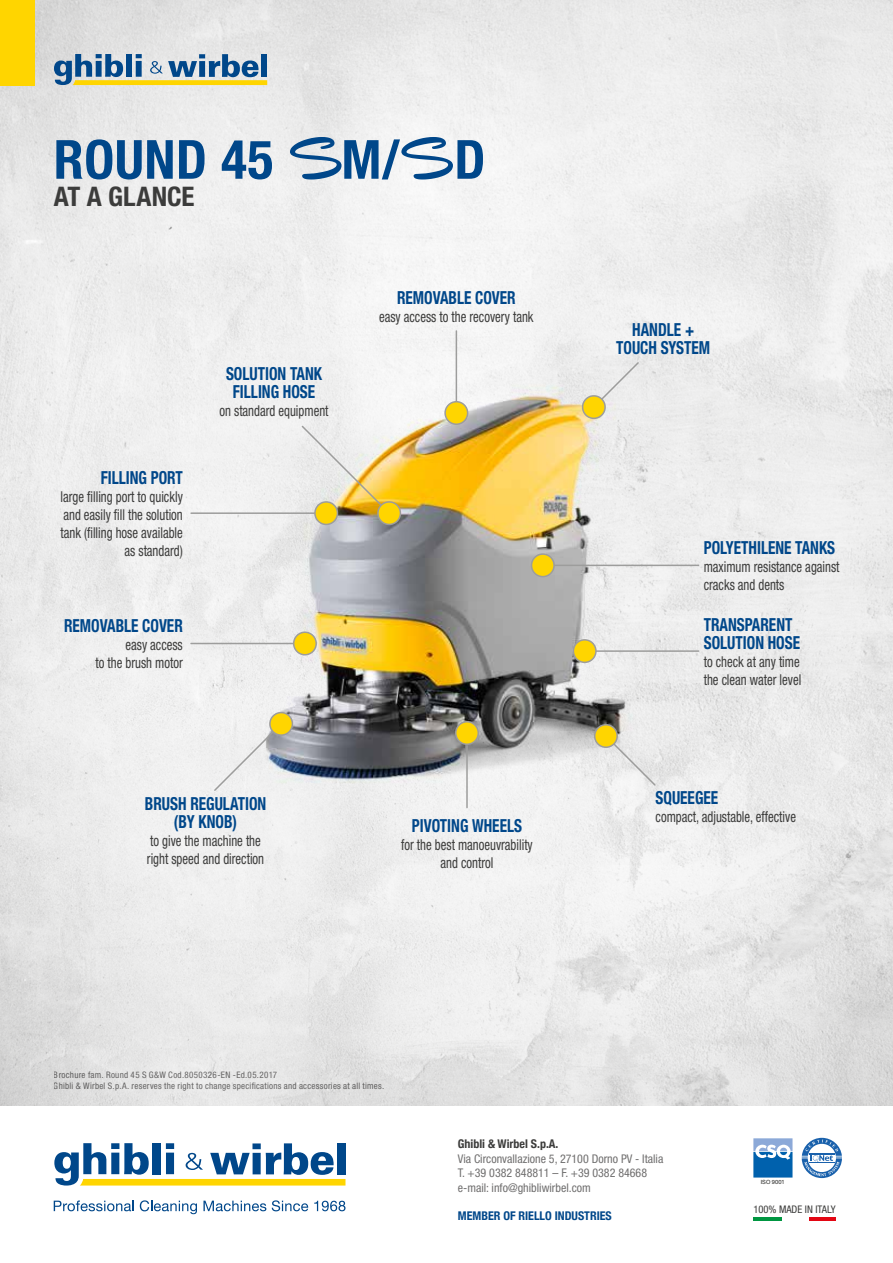
<style>
.page{position:relative;width:893px;height:1263px;background:#fff}
.page>*{position:absolute;margin:0;border:0;box-sizing:border-box;transform-origin:0 0}
.t1{font:700 condensed 54px "Helvetica Neue LT Std";letter-spacing:.01em;color:#00478a}
.t2{font:700 condensed 27px "Helvetica Neue LT Std";color:#3c3c3b}
.t3{font:700 condensed 18px/18px "Helvetica Neue LT Std";color:#00478a;text-align:center;scale:.85 1}
.t4{font:condensed 15px/18px "Helvetica Neue LT Std";color:#3c3c3b;scale:.85 1}
.t5{font:condensed 12px/14.4px "Helvetica Neue LT Std";color:#706f6f}
.t6{font:700 condensed 12px "Helvetica Neue";color:#00478a}
.t7{font:700 condensed 12px "Helvetica Neue";color:#3c3c3b}
.t8{font:condensed 10.5px "Helvetica Neue LT Std";color:#3c3c3b}
.t9{font:condensed 9px/10.8px "Helvetica Neue LT Std";letter-spacing:.03em;color:#706f6f}
.t10{font:5.7px "Helvetica Neue LT Std";color:#1d1d1b}
</style>
<div class="page">
<img style="left:0;top:0;width:893px;height:1106px">
<svg style="left:54px;top:1143px;width:291px;height:42px"></svg>
<svg style="left:54px;top:1200px;width:80px;height:11px"></svg>
<svg style="left:140px;top:1200px;width:57px;height:14px"></svg>
<svg style="left:203px;top:1200px;width:63px;height:11px"></svg>
<svg style="left:272px;top:1200px;width:36px;height:11px"></svg>
<svg style="left:314px;top:1201px;width:31px;height:10px"></svg>
<div style="left:800px;top:1136px;width:43px;height:43px;border:4px solid #fff;border-radius:50%"></div>
<svg style="left:753px;top:1138px;width:39px;height:39px;background:#5592c7"></svg>
<svg style="left:802px;top:1138px;width:40px;height:40px"></svg>
<hr style="left:809px;top:1217px;width:27px;height:3px;background:#e30613">
<hr style="left:753px;top:1217px;width:29px;height:3px;background:#009641">
<svg style="left:54px;top:54px;width:213px;height:31px;background:#97aaa4"></svg>
<div style="left:0;top:0;width:34px;height:85px;background:#ffd500"></div>
<img style="left:201px;top:230px;width:476px;height:634px">
<svg style="left:290px;top:137px;width:51px;height:42px;background:#9cb3ca"></svg>
<svg style="left:401px;top:137px;width:52px;height:42px"></svg>
<hr style="left:466px;top:746px;width:2px;height:61px;background:#9d9d9c">
<div style="left:456px;top:722px;width:22px;height:22px;background:#ffd500;border-radius:50%"></div>
<div style="left:455px;top:721px;width:24px;height:24px;border:2px solid #9d9d9c;border-radius:50%"></div>
<hr style="left:456px;top:331px;width:1px;height:80px;background:#9d9d9c">
<div style="left:445px;top:402px;width:23px;height:22px;background:#ffd500;border-radius:50%"></div>
<div style="left:444px;top:401px;width:24px;height:24px;border:2px solid #9d9d9c;border-radius:50%"></div>
<svg style="left:591px;top:721px;width:66px;height:66px"></svg>
<hr style="left:587px;top:650px;width:112px;height:2px;background:#9d9d9c">
<div style="left:573px;top:640px;width:23px;height:22px;background:#ffd500;border-radius:50%"></div>
<div style="left:573px;top:639px;width:24px;height:24px;border:2px solid #9d9d9c;border-radius:50%"></div>
<hr style="left:191px;top:643px;width:112px;height:1px;background:#9d9d9c">
<div style="left:294px;top:632px;width:22px;height:23px;background:#ffd500;border-radius:50%"></div>
<div style="left:293px;top:631px;width:24px;height:24px;border:2px solid #9d9d9c;border-radius:50%"></div>
<svg style="left:213px;top:709px;width:83px;height:83px"></svg>
<hr style="left:191px;top:512px;width:133px;height:2px;background:#9d9d9c">
<hr style="left:545px;top:565px;width:154px;height:1px;background:#9d9d9c">
<div style="left:531px;top:554px;width:23px;height:23px;background:#ffd500;border-radius:50%"></div>
<div style="left:531px;top:553px;width:24px;height:24px;border:2px solid #9d9d9c;border-radius:50%"></div>
<img style="left:300px;top:424px;width:104px;height:104px">
<svg style="left:579px;top:361px;width:61px;height:61px;background:#eae5cf"></svg>
<h1 class="t1" style="left:54px;top:127px;width:221px">ROUND 45</h1>
<h1 class="t1" style="left:341px;top:127px;width:145px">M/ D</h1>
<h2 class="t2" style="left:54px;top:180px;width:142px">AT A GLANCE</h2>
<p class="t3" style="left:101px;top:468px;width:98px">FILLING PORT</p>
<p class="t4" style="left:60px;top:487px;width:145px;text-align:right">large filling port to quickly and easily fill the solution tank (filling hose available as standard)</p>
<p class="t3" style="left:64px;top:616px;width:141px">REMOVABLE COVER</p>
<p class="t4" style="left:96px;top:635px;width:104px;text-align:right">easy access<br>to the brush motor</p>
<p class="t3" style="left:226px;top:364px;width:114px">SOLUTION TANK<br>FILLING HOSE</p>
<p class="t4" style="left:220px;top:401px;width:130px">on standard equipment</p>
<p class="t3" style="left:397px;top:288px;width:141px">REMOVABLE COVER</p>
<p class="t4" style="left:379px;top:308px;width:183px">easy access to the recovery tank</p>
<p class="t3" style="left:145px;top:794px;width:144px">BRUSH REGULATION (BY KNOB)</p>
<p class="t4" style="left:147px;top:832px;width:139px">to give the machine the right speed and direction</p>
<p class="t3" style="left:412px;top:816px;width:131px">PIVOTING WHEELS</p>
<p class="t4" style="left:401px;top:835px;width:156px;text-align:center">for the best manoeuvrability and control</p>
<p class="t9" style="left:54px;top:1069px;width:332px">Brochure fam. Round 45 S G&amp;W Cod.8050326-EN -Ed.05.2017<br>Ghibli &amp; Wirbel S.p.A. reserves the right to change specifications and accessories at all times.</p>
<p class="t3" style="left:616px;top:320px;width:112px">HANDLE +<br>TOUCH SYSTEM</p>
<p class="t3" style="left:704px;top:538px;width:156px">POLYETHILENE TANKS</p>
<p class="t4" style="left:704px;top:557px;width:161px">maximum resistance against cracks and dents</p>
<p class="t3" style="left:704px;top:615px;width:115px;text-align:left">TRANSPARENT<br>SOLUTION HOSE</p>
<p class="t4" style="left:704px;top:652px;width:116px">to check at any time the clean water level</p>
<p class="t3" style="left:656px;top:788px;width:75px">SQUEEGEE</p>
<p class="t4" style="left:656px;top:807px;width:167px">compact, adjustable, effective</p>
<p class="t7" style="left:458px;top:1134px;width:102px">Ghibli &amp; Wirbel S.p.A.</p>
<p class="t5" style="left:458px;top:1151px;width:207px">Via Circonvallazione 5, 27100 Dorno PV - Italia<br>T. +39 0382 848811 – F. +39 0382 84668 e-mail: info@ghibliwirbel.com</p>
<p class="t6" style="left:458px;top:1206px;width:155px">MEMBER OF RIELLO INDUSTRIES</p>
<p class="t10" style="left:761px;top:1179px;width:26px">ISO 9001</p>
<p class="t8" style="left:753px;top:1203px;width:84px">100% MADE IN ITALY</p>
</div>
